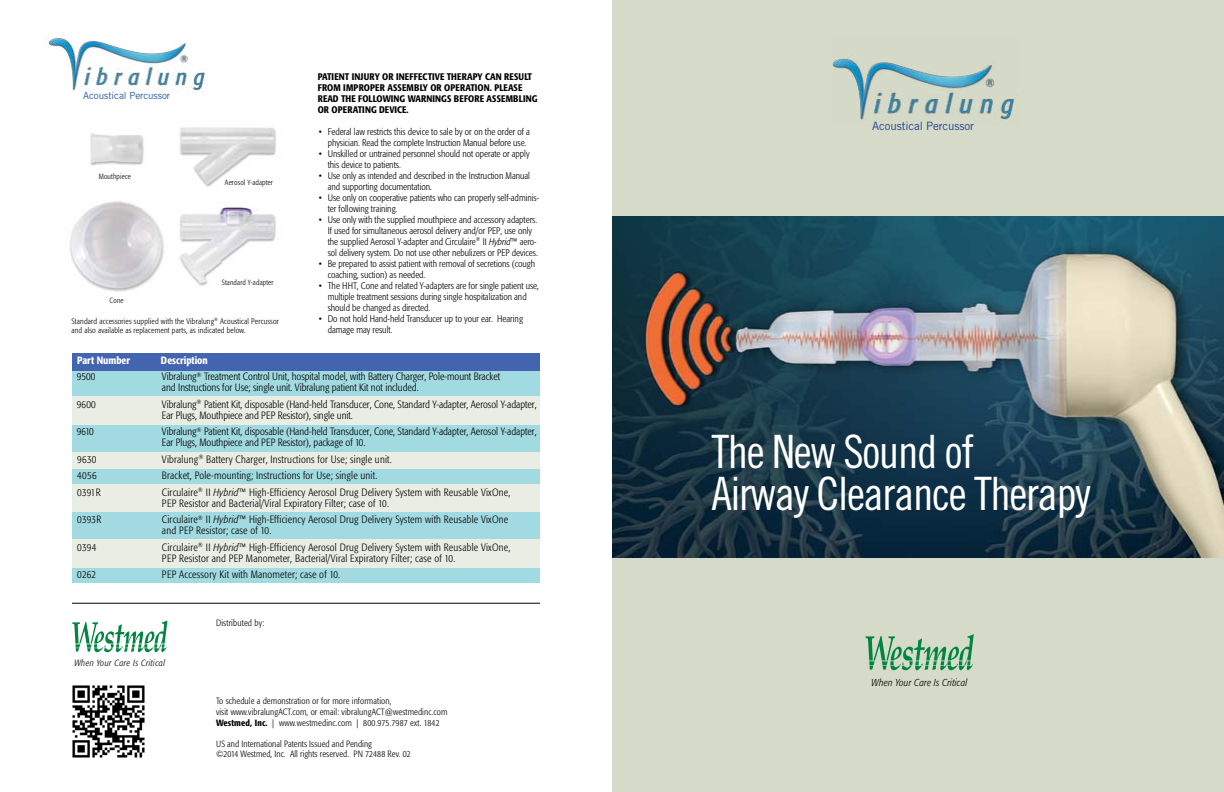
<style>
.page{position:relative;width:1224px;height:792px;background:#fff}
.page>*{position:absolute;margin:0;border:0;box-sizing:border-box;transform-origin:0 0}
.t1{font:46px/42px "Trade Gothic Cond Eighteen";letter-spacing:-.03em;color:#fff}
.t2{font:11.5px "Trade Gothic";letter-spacing:-.01em;color:#25408f}
.t3{font:300 condensed 10.5px/11px "Formata";letter-spacing:.02em;color:#000}
.t4{font:300 condensed 10.5px/11px "Formata";color:#000}
.t5{font:500 condensed 10.5px "Formata";color:#fff}
.t6{font:italic 300 condensed 10px "Formata";letter-spacing:.02em;color:#000}
.t7{font:9.9px "Trade Gothic";letter-spacing:-.01em;color:#2b5aa9}
.t8{font:300 condensed 9.5px/11px "Formata";color:#000}
.t9{font:500 condensed 9.5px/11px "Formata";letter-spacing:.01em;color:#000}
.t10{font:300 condensed 9px/11px "Formata";letter-spacing:.015em;color:#000}
.t11{font:italic 300 condensed 9px "Formata";letter-spacing:.04em;color:#000}
.t12{font:300 condensed 8px/9px "Formata";letter-spacing:.02em;color:#000}
.t13{font:300 condensed 7.5px "Formata";letter-spacing:.02em;color:#000}
.s1{font-style:italic}
.s2{font-weight:500}
</style>
<div class="page">
<img style="left:612px;top:216px;width:612px;height:342px">
<div style="left:612px;top:0;width:612px;height:216px;background:#d6dbc9"></div>
<div style="left:612px;top:558px;width:612px;height:234px;background:#d6dbc9"></div>
<img style="left:70px;top:127px;width:206px;height:165px">
<svg style="left:866px;top:634px;width:108px;height:36px"></svg>
<img style="left:832px;top:58px;width:183px;height:62px">
<img style="left:46px;top:36px;width:160px;height:56px">
<div style="left:72px;top:361px;width:468px;height:222px;background:#eaede4"></div>
<div style="left:72px;top:568px;width:468px;height:15px;background:#a2dae1"></div>
<div style="left:72px;top:512px;width:468px;height:27px;background:#a2dae1"></div>
<div style="left:72px;top:370px;width:468px;height:25px;background:#a2dae1"></div>
<div style="left:72px;top:469px;width:468px;height:15px;background:#a2dae1"></div>
<div style="left:72px;top:353px;width:468px;height:17px;background:#4364af"></div>
<div style="left:72px;top:425px;width:468px;height:26px;background:#a2dae1"></div>
<svg style="left:72px;top:620px;width:95px;height:32px"></svg>
<hr style="left:72px;top:603px;width:468px;height:1px;background:#000">
<img style="left:72px;top:685px;width:73px;height:73px">
<p class="t9" style="left:318px;top:71px;width:221px">PATIENT INJURY OR INEFFECTIVE THERAPY CAN RESULT FROM IMPROPER ASSEMBLY OR OPERATION. PLEASE READ THE FOLLOWING WARNINGS BEFORE ASSEMBLING OR OPERATING DEVICE.</p>
<p class="t8" style="left:319px;top:126px;width:213px;text-align:center">• Federal law restricts this device to sale by or on the order of a physician. Read the complete Instruction Manual before use.</p>
<p class="t8" style="left:328px;top:148px;width:203px;text-indent:-9px">• Unskilled or untrained personnel should not operate or apply this device to patients.</p>
<p class="t8" style="left:328px;top:170px;width:204px;text-indent:-9px">• Use only as intended and described in the Instruction Manual and supporting documentation.</p>
<p class="t8" style="left:328px;top:192px;width:213px;text-indent:-9px">• Use only on cooperative patients who can properly self-adminis&shy;ter following training.</p>
<p class="t8" style="left:328px;top:214px;width:212px;text-indent:-9px">• Use only with the supplied mouthpiece and accessory adapters.<br>If used for simultaneous aerosol delivery and/or PEP, use only the supplied Aerosol Y-adapter and Circulaire<sup>®</sup> II <span class="s1">Hybrid</span>™ aero&shy;sol delivery system. Do not use other nebulizers or PEP devices.</p>
<p class="t8" style="left:328px;top:258px;width:209px;text-indent:-9px">• Be prepared to assist patient with removal of secretions (cough coaching, suction) as needed.</p>
<p class="t8" style="left:328px;top:280px;width:213px;text-indent:-9px">• The HHT, Cone and related Y-adapters are for single patient use, multiple treatment sessions during single hospitalization and should be changed as directed.</p>
<p class="t8" style="left:328px;top:313px;width:197px;text-indent:-9px">• Do not hold Hand-held Transducer up to your ear. Hearing damage may result.</p>
<p class="t7" style="left:83px;top:90px;width:89px">Acoustical Percussor</p>
<p class="t13" style="left:99px;top:172px;width:34px">Mouthpiece</p>
<p class="t13" style="left:225px;top:179px;width:50px">Aerosol Y-adapter</p>
<p class="t13" style="left:222px;top:278px;width:53px">Standard Y-adapter</p>
<p class="t13" style="left:110px;top:296px;width:16px">Cone</p>
<p class="t12" style="left:71px;top:317px;width:209px">Standard accessories supplied with the Vibralung<sup>®</sup> Acoustical Percussor and also available as replacement parts, as indicated below.</p>
<p class="t5" style="left:77px;top:354px;width:54px">Part Number</p>
<p class="t5" style="left:161px;top:354px;width:48px">Description</p>
<p class="t3" style="left:77px;top:371px;width:20px">9500</p>
<p class="t4" style="left:162px;top:371px;width:340px">Vibralung<sup>®</sup> Treatment Control Unit, hospital model, with Battery Charger, Pole-mount Bracket and Instructions for Use; single unit. Vibralung patient Kit not included.</p>
<p class="t3" style="left:77px;top:399px;width:20px">9600</p>
<p class="t4" style="left:162px;top:399px;width:376px">Vibralung<sup>®</sup> Patient Kit, disposable (Hand-held Transducer, Cone, Standard Y-adapter, Aerosol Y-adapter,<br>Ear Plugs, Mouthpiece and PEP Resistor), single unit.</p>
<p class="t3" style="left:77px;top:426px;width:19px">9610</p>
<p class="t4" style="left:162px;top:426px;width:376px">Vibralung<sup>®</sup> Patient Kit, disposable (Hand-held Transducer, Cone, Standard Y-adapter, Aerosol Y-adapter,<br>Ear Plugs, Mouthpiece and PEP Resistor), package of 10.</p>
<p class="t3" style="left:77px;top:454px;width:21px">9630</p>
<p class="t3" style="left:162px;top:454px;width:231px">Vibralung<sup>®</sup> Battery Charger, Instructions for Use; single unit.</p>
<p class="t3" style="left:77px;top:470px;width:21px">4056</p>
<p class="t3" style="left:162px;top:470px;width:217px">Bracket, Pole-mounting; Instructions for Use; single unit.</p>
<p class="t3" style="left:77px;top:487px;width:25px">0391R</p>
<p class="t3" style="left:162px;top:487px;width:350px">Circulaire<sup>®</sup> II <span class="s1">Hybrid</span>™ High-Efficiency Aerosol Drug Delivery System with Reusable VixOne,<br>PEP Resistor and Bacterial/Viral Expiratory Filter; case of 10.</p>
<p class="t3" style="left:77px;top:514px;width:26px">0393R</p>
<p class="t3" style="left:162px;top:514px;width:348px">Circulaire<sup>®</sup> II <span class="s1">Hybrid</span>™ High-Efficiency Aerosol Drug Delivery System with Reusable VixOne and PEP Resistor; case of 10.</p>
<p class="t3" style="left:77px;top:542px;width:21px">0394</p>
<p class="t3" style="left:162px;top:542px;width:350px">Circulaire<sup>®</sup> II <span class="s1">Hybrid</span>™ High-Efficiency Aerosol Drug Delivery System with Reusable VixOne,<br>PEP Resistor and PEP Manometer, Bacterial/Viral Expiratory Filter; case of 10.</p>
<p class="t3" style="left:77px;top:569px;width:20px">0262</p>
<p class="t3" style="left:162px;top:569px;width:180px">PEP Accessory Kit with Manometer; case of 10.</p>
<p class="t11" style="left:74px;top:658px;width:92px">When Your Care Is Critical</p>
<p class="t10" style="left:216px;top:617px;width:50px">Distributed by:</p>
<p class="t10" style="left:216px;top:695px;width:233px">To schedule a demonstration or for more information,<br>visit www.vibralungACT.com, or email: vibralungACT@westmedinc.com<br><span class="s2">Westmed, Inc.</span> | www.westmedinc.com | 800.975.7987 ext. 1842</p>
<p class="t10" style="left:216px;top:739px;width:196px;line-height:10px">US and International Patents Issued and Pending<br>©2014 Westmed, Inc. All rights reserved. PN 72488 Rev. 02</p>
<p class="t2" style="left:872px;top:119px;width:103px">Acoustical Percussor</p>
<h1 class="t1" style="left:711px;top:430px;width:381px">The New Sound of<br>Airway Clearance Therapy</h1>
<p class="t6" style="left:872px;top:677px;width:97px">When Your Care Is Critical</p>
</div>
